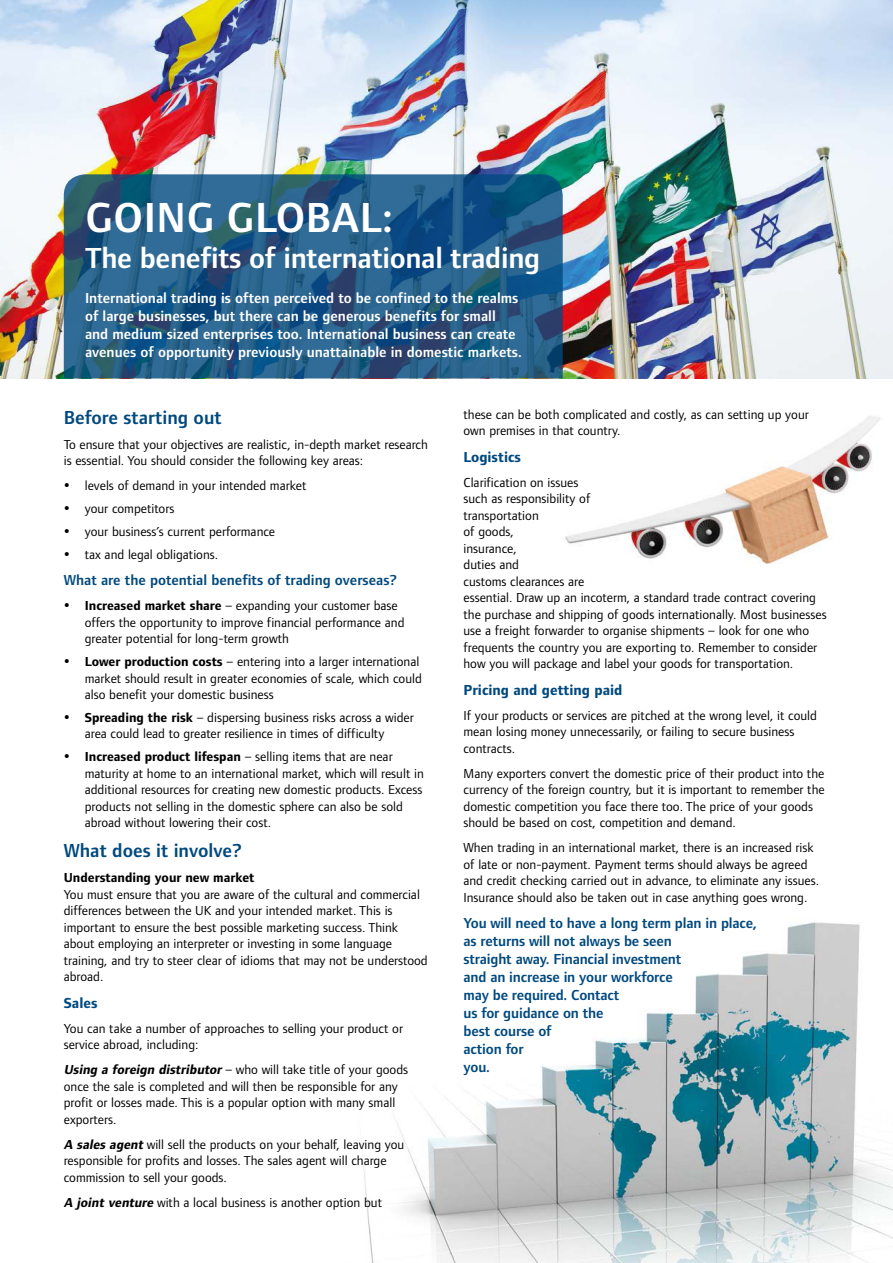
<style>
.page{position:relative;width:893px;height:1263px;background:#fff}
.page>*{position:absolute;margin:0;border:0;box-sizing:border-box;transform-origin:0 0}
.t1{font:600 43.5px "Foundry Form Sans";letter-spacing:.015em;color:#fff}
.t2{font:600 30px "Foundry Form Sans";letter-spacing:-.01em;color:#fff}
.subhead{font:600 19.5px "Foundry Form Sans";color:#00497f}
.intro{font:600 15px/18px "Foundry Form Sans";color:#fff}
.intro-2{font:600 15px/18px "Foundry Form Sans";letter-spacing:-.01em;color:#00497f}
.sub-subhead{font:600 15px "Foundry Form Sans";color:#00497f}
.sub-subhead-2{font:700 15px "Foundry Form Sans";color:#00497f}
.body{font:13.5px/16.5px "Foundry Form Sans";color:#000}
.s1{font-weight:700}
.s2{font-weight:700;font-style:italic}
</style>
<div class="page">
<img style="left:363px;top:922px;width:530px;height:341px">
<img style="left:565px;top:416px;width:316px;height:148px">
<img style="left:0;top:0;width:893px;height:378px">
<svg style="left:64px;top:174px;width:499px;height:204px;background:#245c86"></svg>
<p class="t1" style="left:85px;top:193px;width:309px">GOING GLOBAL:</p>
<p class="t2" style="left:85px;top:241px;width:457px">The benefits of international trading</p>
<p class="intro" style="left:85px;top:289px;width:438px">International trading is often perceived to be confined to the realms of large businesses, but there can be generous benefits for small and medium sized enterprises too. International business can create avenues of opportunity previously unattainable in domestic markets.</p>
<p class="subhead" style="left:64px;top:406px;width:159px">Before starting out</p>
<p class="body" style="left:64px;top:436px;width:366px">To ensure that your objectives are realistic, in-depth market research is essential. You should consider the following key areas:</p>
<p class="body" style="left:85px;top:477px;width:223px">levels of demand in your intended market</p>
<p class="body" style="left:85px;top:500px;width:91px">your competitors</p>
<p class="body" style="left:85px;top:523px;width:192px">your business’s current performance</p>
<p class="body" style="left:85px;top:546px;width:135px">tax and legal obligations.</p>
<p class="sub-subhead" style="left:64px;top:572px;width:335px">What are the potential benefits of trading overseas?</p>
<p class="body" style="left:85px;top:597px;width:321px"><span class="s1">Increased market share</span> – expanding your customer base offers the opportunity to improve financial performance and greater potential for long-term growth</p>
<p class="body" style="left:85px;top:653px;width:339px"><span class="s1">Lower production costs</span> – entering into a larger international market should result in greater economies of scale, which could also benefit your domestic business</p>
<p class="body" style="left:85px;top:709px;width:331px"><span class="s1">Spreading the risk</span> – dispersing business risks across a wider area could lead to greater resilience in times of difficulty</p>
<p class="body" style="left:85px;top:748px;width:341px"><span class="s1">Increased product lifespan</span> – selling items that are near maturity at home to an international market, which will result in additional resources for creating new domestic products. Excess products not selling in the domestic sphere can also be sold abroad without lowering their cost.</p>
<p class="subhead" style="left:64px;top:840px;width:180px">What does it involve?</p>
<p class="body" style="left:64px;top:869px;width:365px"><span class="s1">Understanding your new market<br></span>You must ensure that you are aware of the cultural and commercial differences between the UK and your intended market. This is important to ensure the best possible marketing success. Think about employing an interpreter or investing in some language training, and try to steer clear of idioms that may not be understood abroad.</p>
<p class="sub-subhead-2" style="left:64px;top:994px;width:35px">Sales</p>
<p class="body" style="left:64px;top:1020px;width:341px">You can take a number of approaches to selling your product or service abroad, including:</p>
<p class="body" style="left:64px;top:1061px;width:346px"><span class="s2">Using a foreign distributor</span> – who will take title of your goods once the sale is completed and will then be responsible for any profit or losses made. This is a popular option with many small exporters.</p>
<p class="body" style="left:64px;top:1136px;width:342px"><span class="s2">A sales agent</span> will sell the products on your behalf, leaving you responsible for profits and losses. The sales agent will charge commission to sell your goods.</p>
<p class="body" style="left:64px;top:1194px;width:320px"><span class="s2">A joint venture</span> with a local business is another option but</p>
<p class="body" style="left:463px;top:406px;width:347px">these can be both complicated and costly, as can setting up your own premises in that country.</p>
<p class="sub-subhead-2" style="left:463px;top:448px;width:59px">Logistics</p>
<p class="body" style="left:463px;top:474px;width:365px">Clarification on issues<br>such as responsibility of<br>transportation<br>of goods,<br>insurance,<br>duties and<br>customs clearances are<br>essential. Draw up an incoterm, a standard trade contract covering the purchase and shipping of goods internationally. Most businesses use a freight forwarder to organise shipments – look for one who frequents the country you are exporting to. Remember to consider how you will package and label your goods for transportation.</p>
<p class="sub-subhead-2" style="left:463px;top:681px;width:160px">Pricing and getting paid</p>
<p class="body" style="left:463px;top:707px;width:355px">If your products or services are pitched at the wrong level, it could mean losing money unnecessarily, or failing to secure business contracts.</p>
<p class="body" style="left:463px;top:765px;width:363px">Many exporters convert the domestic price of their product into the currency of the foreign country, but it is important to remember the domestic competition you face there too. The price of your goods should be based on cost, competition and demand.</p>
<p class="body" style="left:463px;top:839px;width:357px">When trading in an international market, there is an increased risk of late or non-payment. Payment terms should always be agreed and credit checking carried out in advance, to eliminate any issues.<br>Insurance should also be taken out in case anything goes wrong.</p>
<p class="intro-2" style="left:463px;top:914px;width:295px">You will need to have a long term plan in place, as returns will not always be seen<br>straight away. Financial investment<br>and an increase in your workforce<br>may be required. Contact<br>us for guidance on the<br>best course of<br>action for<br>you.</p>
</div>
